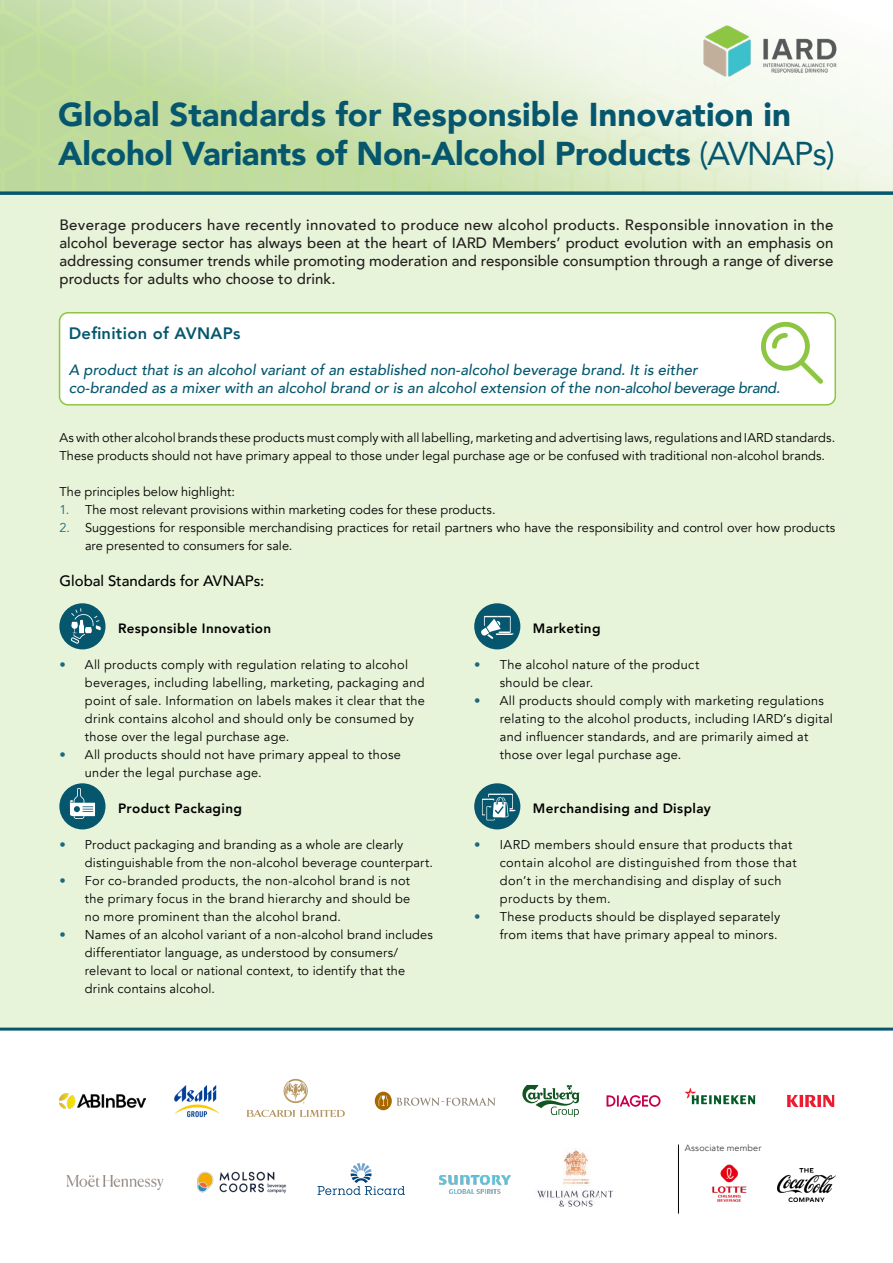
<style>
.page{position:relative;width:893px;height:1263px;background:#fff}
.page>*{position:absolute;margin:0;border:0;box-sizing:border-box;transform-origin:0 0}
.t1{font:900 33px/39.6px "Avenir";color:#06576e}
.t2{font:800 16.5px "Avenir";letter-spacing:.02em;color:#06576e}
.t3{font:500 15px/18px "Avenir";color:#231f20;text-align:justify}
.t4{font:italic 500 15px/18px "Avenir";color:#06576e}
.t5{font:500 15px "Avenir";color:#000}
.t6{font:800 13.5px "Avenir";letter-spacing:.025em;color:#000}
.t7{font:12.75px/18px "Avenir";letter-spacing:.02em;color:#000}
.t8{font:12.75px "Avenir";color:#000}
.t9{font:9px "Avenir";letter-spacing:.015em;color:#414142}
.s1{font-weight:400}
.s2{color:#1f687c}
</style>
<div class="page">
<div style="left:0;top:194px;width:893px;height:836px;background:#e8f4d9"></div>
<svg style="left:0;top:0;width:893px;height:194px;background:#d4e5c0"></svg>
<img style="left:679px;top:0;width:183px;height:102px">
<img style="left:536px;top:1150px;width:77px;height:57px">
<img style="left:439px;top:1175px;width:72px;height:19px">
<div style="left:59px;top:603px;width:46px;height:46px;background:#06576e;border-radius:50%"></div>
<svg style="left:71px;top:608px;width:30px;height:36px"></svg>
<div style="left:59px;top:783px;width:46px;height:46px;background:#06576e;border-radius:50%"></div>
<svg style="left:70px;top:788px;width:25px;height:31px"></svg>
<div style="left:60px;top:313px;width:775px;height:92px;background:#fff;border-radius:9px"></div>
<div style="left:59px;top:312px;width:777px;height:94px;border:2px solid #8dc642;border-radius:9px"></div>
<img style="left:59px;top:1093px;width:86px;height:16px">
<img style="left:174px;top:1085px;width:46px;height:33px">
<svg style="left:247px;top:1110px;width:98px;height:7px"></svg>
<svg style="left:284px;top:1079px;width:24px;height:25px"></svg>
<div style="left:375px;top:1092px;width:17px;height:18px;background:#a76800;border-radius:50%"></div>
<svg style="left:379px;top:1095px;width:9px;height:11px"></svg>
<svg style="left:396px;top:1097px;width:100px;height:9px"></svg>
<svg style="left:522px;top:1085px;width:58px;height:32px"></svg>
<svg style="left:606px;top:1095px;width:54px;height:12px"></svg>
<svg style="left:787px;top:1095px;width:47px;height:12px"></svg>
<svg style="left:685px;top:1088px;width:70px;height:16px"></svg>
<svg style="left:318px;top:1163px;width:87px;height:32px"></svg>
<img style="left:197px;top:1171px;width:90px;height:23px">
<img style="left:66px;top:1175px;width:98px;height:15px">
<img style="left:712px;top:1164px;width:35px;height:38px">
<img style="left:777px;top:1168px;width:58px;height:34px">
<svg style="left:761px;top:321px;width:62px;height:63px"></svg>
<hr style="left:678px;top:1144px;width:1px;height:69px;background:#000">
<div style="left:474px;top:603px;width:46px;height:46px;background:#06576e;border-radius:50%"></div>
<svg style="left:481px;top:616px;width:33px;height:23px"></svg>
<div style="left:474px;top:783px;width:46px;height:46px;background:#06576e;border-radius:50%"></div>
<svg style="left:482px;top:794px;width:34px;height:26px"></svg>
<h1 class="t1" style="left:58px;top:94px;width:778px">Global Standards for Responsible Innovation in<br>Alcohol Variants of Non-Alcohol Products <span class="s1">(AVNAPs)</span></h1>
<p class="t3" style="left:60px;top:215px;width:775px">Beverage producers have recently innovated to produce new alcohol products. Responsible innovation in the alcohol beverage sector has always been at the heart of IARD Members’ product evolution with an emphasis on addressing consumer trends while promoting moderation and responsible consumption through a range of diverse products for adults who choose to drink.</p>
<p class="t2" style="left:69px;top:320px;width:173px">Definition of AVNAPs</p>
<p class="t4" style="left:69px;top:361px;width:713px">A product that is an alcohol variant of an established non-alcohol beverage brand. It is either<br>co-branded as a mixer with an alcohol brand or is an alcohol extension of the non-alcohol beverage brand.</p>
<p class="t7" style="left:60px;top:428px;width:777px">As with other alcohol brands these products must comply with all labelling, marketing and advertising laws, regulations and IARD standards.<br>These products should not have primary appeal to those under legal purchase age or be confused with traditional non-alcohol brands.</p>
<p class="t8" style="left:60px;top:484px;width:177px">The principles below highlight:</p>
<p class="t7" style="left:60px;top:500px;width:437px"><span class="s2">1.</span> The most relevant provisions within marketing codes for these products.</p>
<p class="t7" style="left:85px;top:518px;width:752px;text-indent:-26px"><span class="s2">2.</span> Suggestions for responsible merchandising practices for retail partners who have the responsibility and control over how products are presented to consumers for sale.</p>
<p class="t5" style="left:60px;top:567px;width:206px">Global Standards for AVNAPs:</p>
<p class="t6" style="left:118px;top:618px;width:155px">Responsible Innovation</p>
<p class="t7" style="left:85px;top:656px;width:342px;text-indent:-26px"><span class="s2">•</span> All products comply with regulation relating to alcohol beverages, including labelling, marketing, packaging and point of sale. Information on labels makes it clear that the drink contains alcohol and should only be consumed by those over the legal purchase age.</p>
<p class="t7" style="left:85px;top:746px;width:318px;text-indent:-26px"><span class="s2">•</span> All products should not have primary appeal to those under the legal purchase age.</p>
<p class="t6" style="left:118px;top:798px;width:125px">Product Packaging</p>
<p class="t7" style="left:85px;top:836px;width:350px;text-indent:-26px"><span class="s2">•</span> Product packaging and branding as a whole are clearly distinguishable from the non-alcohol beverage counterpart.</p>
<p class="t7" style="left:85px;top:872px;width:327px;text-align:justify;text-indent:-26px"><span class="s2">•</span> For co-branded products, the non-alcohol brand is not the primary focus in the brand hierarchy and should be no more prominent than the alcohol brand.</p>
<p class="t7" style="left:85px;top:926px;width:350px;text-indent:-26px"><span class="s2">•</span> Names of an alcohol variant of a non-alcohol brand includes differentiator language, as understood by consumers/ relevant to local or national context, to identify that the drink contains alcohol.</p>
<p class="t6" style="left:533px;top:618px;width:69px">Marketing</p>
<p class="t7" style="left:500px;top:656px;width:201px;text-indent:-26px"><span class="s2">•</span> The alcohol nature of the product should be clear.</p>
<p class="t7" style="left:500px;top:692px;width:335px;text-indent:-26px"><span class="s2">•</span> All products should comply with marketing regulations relating to the alcohol products, including IARD’s digital and influencer standards, and are primarily aimed at those over legal purchase age.</p>
<p class="t6" style="left:533px;top:798px;width:179px">Merchandising and Display</p>
<p class="t7" style="left:500px;top:836px;width:298px;text-indent:-26px"><span class="s2">•</span> IARD members should ensure that products that contain alcohol are distinguished from those that don’t in the merchandising and display of such products by them.</p>
<p class="t7" style="left:474px;top:908px;width:308px;text-align:right"><span class="s2">•</span> These products should be displayed separately from items that have primary appeal to minors.</p>
<p class="t9" style="left:685px;top:1142px;width:78px">Associate member</p>
</div>
